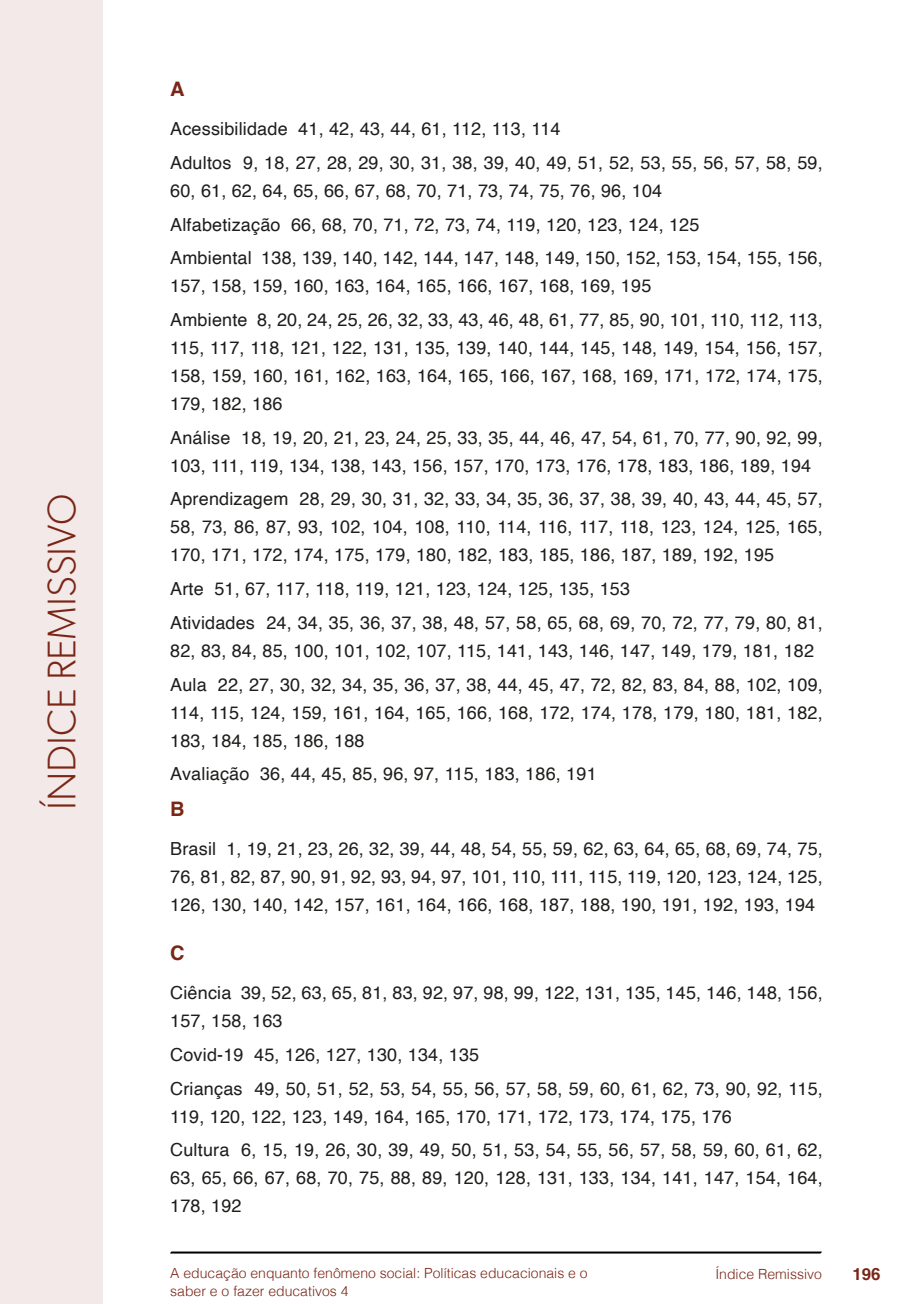
<style>
.page{position:relative;width:908px;height:1304px;background:#fff}
.page>*{position:absolute;margin:0;border:0;box-sizing:border-box;transform-origin:0 0}
.t1{font:300 40px "Gibson";color:#7a2616}
.t2{font:700 20px "Helvetica";color:#7a2616}
.t3{font:18px/28px "Helvetica";letter-spacing:.01em;color:#1d1d1b}
.t4{font:700 16.8px "Helvetica";color:#7a2616}
.t5{font:300 14px "Helvetica";color:#7a2616}
</style>
<div class="page">
<svg style="left:170px;top:1251px;width:651px;height:3px;background:#515151"></svg>
<div style="left:0;top:0;width:103px;height:1304px;background:#f2e9e8"></div>
<h1 class="t1" style="left:37px;top:810px;width:317px;rotate:-90deg">ÍNDICE REMISSIVO</h1>
<p class="t2" style="left:170px;top:77px;width:16px">A</p>
<p class="t3" style="left:170px;top:113px;width:653px;line-height:33.6px">Acessibilidade 41, 42, 43, 44, 61, 112, 113, 114<br>Adultos 9, 18, 27, 28, 29, 30, 31, 38, 39, 40, 49, 51, 52, 53, 55, 56, 57, 58, 59,</p>
<p class="t3" style="left:170px;top:174px;width:653px;line-height:33.6px">60, 61, 62, 64, 65, 66, 67, 68, 70, 71, 73, 74, 75, 76, 96, 104<br>Alfabetização 66, 68, 70, 71, 72, 73, 74, 119, 120, 123, 124, 125<br>Ambiental 138, 139, 140, 142, 144, 147, 148, 149, 150, 152, 153, 154, 155, 156,</p>
<p class="t3" style="left:170px;top:270px;width:653px;line-height:33.6px">157, 158, 159, 160, 163, 164, 165, 166, 167, 168, 169, 195<br>Ambiente 8, 20, 24, 25, 26, 32, 33, 43, 46, 48, 61, 77, 85, 90, 101, 110, 112, 113,</p>
<p class="t3" style="left:170px;top:334px;width:653px;text-align:justify">115, 117, 118, 121, 122, 131, 135, 139, 140, 144, 145, 148, 149, 154, 156, 157, 158, 159, 160, 161, 162, 163, 164, 165, 166, 167, 168, 169, 171, 172, 174, 175, 179, 182, 186</p>
<p class="t3" style="left:170px;top:424px;width:653px">Análise 18, 19, 20, 21, 23, 24, 25, 33, 35, 44, 46, 47, 54, 61, 70, 77, 90, 92, 99,<br>103, 111, 119, 134, 138, 143, 156, 157, 170, 173, 176, 178, 183, 186, 189, 194</p>
<p class="t3" style="left:170px;top:486px;width:654px;text-align:justify">Aprendizagem 28, 29, 30, 31, 32, 33, 34, 35, 36, 37, 38, 39, 40, 43, 44, 45, 57, 58, 73, 86, 87, 93, 102, 104, 108, 110, 114, 116, 117, 118, 123, 124, 125, 165, 170, 171, 172, 174, 175, 179, 180, 182, 183, 185, 186, 187, 189, 192, 195</p>
<p class="t3" style="left:170px;top:573px;width:653px;line-height:33.6px">Arte 51, 67, 117, 118, 119, 121, 123, 124, 125, 135, 153<br>Atividades 24, 34, 35, 36, 37, 38, 48, 57, 58, 65, 68, 69, 70, 72, 77, 79, 80, 81,</p>
<p class="t3" style="left:170px;top:634px;width:654px;line-height:33.6px">82, 83, 84, 85, 100, 101, 102, 107, 115, 141, 143, 146, 147, 149, 179, 181, 182<br>Aula 22, 27, 30, 32, 34, 35, 36, 37, 38, 44, 45, 47, 72, 82, 83, 84, 88, 102, 109,</p>
<p class="t3" style="left:170px;top:699px;width:653px">114, 115, 124, 159, 161, 164, 165, 166, 168, 172, 174, 178, 179, 180, 181, 182,<br>183, 184, 185, 186, 188</p>
<p class="t3" style="left:170px;top:760px;width:428px">Avaliação 36, 44, 45, 85, 96, 97, 115, 183, 186, 191</p>
<p class="t2" style="left:170px;top:797px;width:16px">B</p>
<p class="t3" style="left:170px;top:836px;width:653px;text-align:justify">Brasil 1, 19, 21, 23, 26, 32, 39, 44, 48, 54, 55, 59, 62, 63, 64, 65, 68, 69, 74, 75, 76, 81, 82, 87, 90, 91, 92, 93, 94, 97, 101, 110, 111, 115, 119, 120, 123, 124, 125, 126, 130, 140, 142, 157, 161, 164, 166, 168, 187, 188, 190, 191, 192, 193, 194</p>
<p class="t2" style="left:170px;top:941px;width:16px">C</p>
<p class="t3" style="left:170px;top:980px;width:653px">Ciência 39, 52, 63, 65, 81, 83, 92, 97, 98, 99, 122, 131, 135, 145, 146, 148, 156,<br>157, 158, 163</p>
<p class="t3" style="left:170px;top:1038px;width:654px;line-height:33.6px">Covid-19 45, 126, 127, 130, 134, 135<br>Crianças 49, 50, 51, 52, 53, 54, 55, 56, 57, 58, 59, 60, 61, 62, 73, 90, 92, 115,</p>
<p class="t3" style="left:170px;top:1100px;width:653px;line-height:33.6px">119, 120, 122, 123, 149, 164, 165, 170, 171, 172, 173, 174, 175, 176<br>Cultura 6, 15, 19, 26, 30, 39, 49, 50, 51, 53, 54, 55, 56, 57, 58, 59, 60, 61, 62,</p>
<p class="t3" style="left:170px;top:1165px;width:653px">63, 65, 66, 67, 68, 70, 75, 88, 89, 120, 128, 131, 133, 134, 141, 147, 154, 164,<br>178, 192</p>
<p class="t5" style="left:715px;top:1262px;width:108px">Índice Remissivo</p>
<p class="t5" style="left:170px;top:1261px;width:419px">A educação enquanto fenômeno social: Políticas educacionais e o</p>
<p class="t4" style="left:851px;top:1264px;width:30px">196</p>
<p class="t5" style="left:170px;top:1279px;width:180px">saber e o fazer educativos 4</p>
</div>
